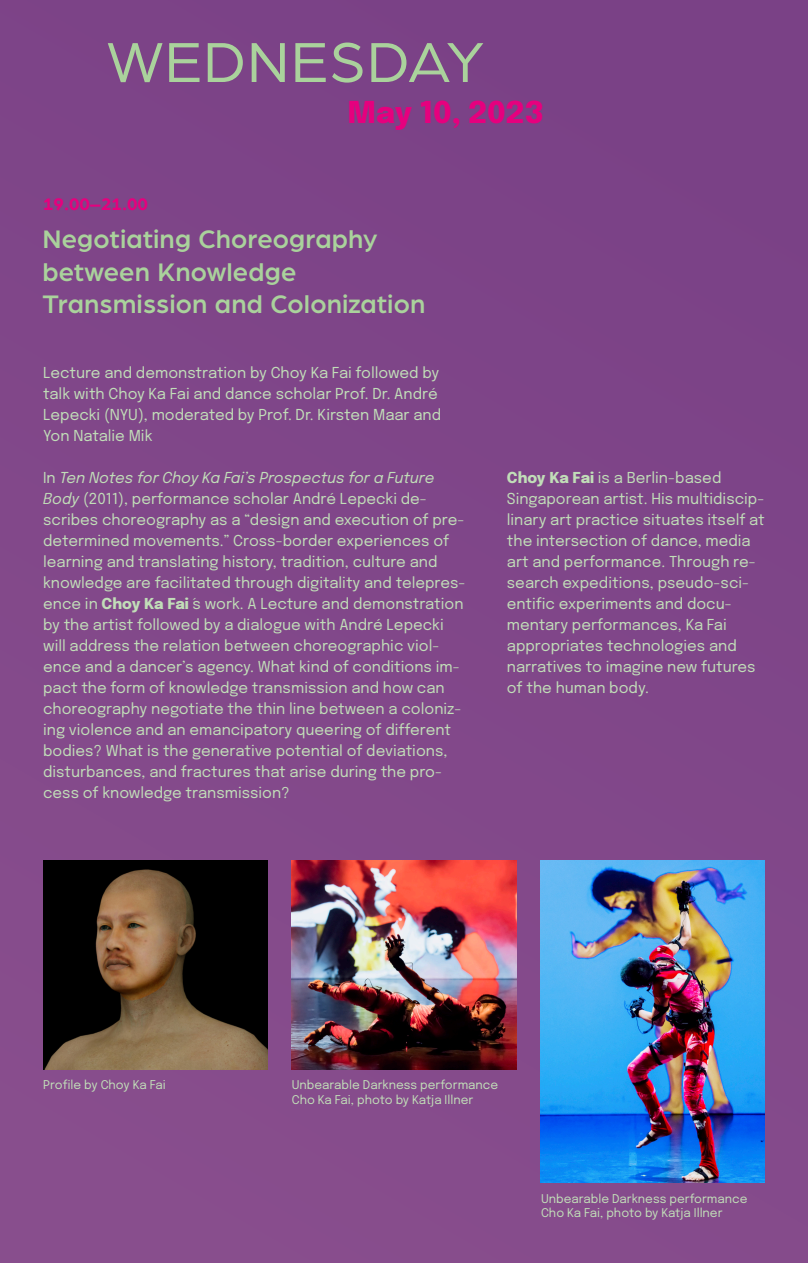
<style>
.page{position:relative;width:808px;height:1263px;background:#804689}
.page>*{position:absolute;margin:0;border:0;box-sizing:border-box;transform-origin:0 0}
.t1{font:60px "Arboria";letter-spacing:.025em;color:#aad29c}
.t2{font:800 30px "Epilogue";color:#e6007e}
.t3{font:500 27px/32.4px "Arboria";letter-spacing:.005em;color:#aad29c}
.t4{font:700 18px "Arboria";color:#e6007e}
.t5{font:15px/21px "Epilogue";color:#c1deb8}
.t6{font:12px/14.4px "Epilogue";color:#c1deb8}
.s1{font-style:italic}
.s2{font-weight:800}
</style>
<div class="page">
<img style="left:43px;top:861px;width:225px;height:208px">
<img style="left:540px;top:861px;width:225px;height:321px">
<img style="left:292px;top:861px;width:224px;height:208px">
<h1 class="t1" style="left:107px;top:34px;width:378px">WEDNESDAY</h1>
<p class="t4" style="left:43px;top:196px;width:106px">19.00–21.00</p>
<h2 class="t2" style="left:348px;top:99px;width:198px">May 10, 2023</h2>
<h3 class="t3" style="left:43px;top:224px;width:384px">Negotiating Choreography between Knowledge<br>Transmission and Colonization</h3>
<p class="t5" style="left:43px;top:363px;width:399px">Lecture and demonstration by Choy Ka Fai followed by talk with Choy Ka Fai and dance scholar Prof. Dr. André Lepecki (NYU), moderated by Prof. Dr. Kirsten Maar and Yon Natalie Mik</p>
<p class="t5" style="left:43px;top:468px;width:424px">In <span class="s1">Ten Notes for Choy Ka Fai’s Prospectus for a Future Body</span> (2011), performance scholar André Lepecki de&shy;scribes choreography as a “design and execution of pre&shy;determined movements.” Cross-border experiences of learning and translating history, tradition, culture and knowledge are facilitated through digitality and telepres&shy;ence in <span class="s2">Choy Ka Fai</span> ́s work. A Lecture and demonstration by the artist followed by a dialogue with André Lepecki will address the relation between choreographic viol&shy;ence and a dancer’s agency. What kind of conditions im&shy;pact the form of knowledge transmission and how can choreography negotiate the thin line between a coloniz&shy;ing violence and an emancipatory queering of different bodies? What is the generative potential of deviations, disturbances, and fractures that arise during the pro&shy;cess of knowledge transmission?</p>
<p class="t5" style="left:507px;top:468px;width:259px"><span class="s2">Choy Ka Fai</span> is a Berlin-based<br>Singaporean artist. His multidiscip&shy;linary art practice situates itself at the intersection of dance, media art and performance. Through re&shy;search expeditions, pseudo-sci&shy;entific experiments and docu&shy;mentary performances, Ka Fai appropriates technologies and narratives to imagine new futures of the human body.</p>
<p class="t6" style="left:43px;top:1079px;width:124px">Profile by Choy Ka Fai</p>
<p class="t6" style="left:292px;top:1079px;width:208px">Unbearable Darkness performance<br>Cho Ka Fai, photo by Katja Illner</p>
<p class="t6" style="left:541px;top:1192px;width:208px">Unbearable Darkness performance<br>Cho Ka Fai, photo by Katja Illner</p>
</div>
